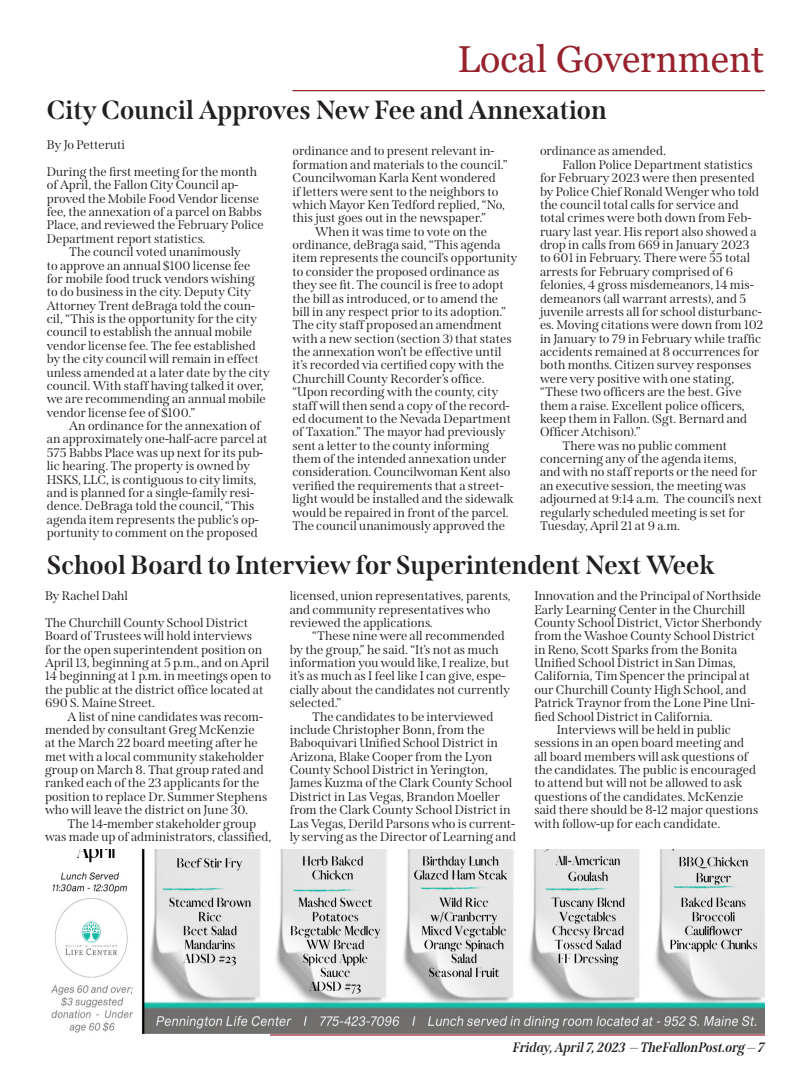
<style>
.page{position:relative;width:810px;height:1080px;background:#fff}
.page>*{position:absolute;margin:0;border:0;box-sizing:border-box;transform-origin:0 0}
.Heading{font:37.5px "Georgia";color:#98222d}
.Titles{font:700 26.25px "Span";color:#231f20}
.t1{font:italic 700 13.75px "Span";color:#231f20}
.Fallon_Post_Body{font:12.5px/13.4px "Span";color:#231f20}
</style>
<div class="page">
<hr style="left:292px;top:90px;width:473px;height:1px;background:#98222d">
<hr style="left:270px;top:1034px;width:495px;height:2px;background:#98222d">
<img style="left:51px;top:850px;width:713px;height:184px">
<p class="Heading" style="left:458px;top:36px;width:308px">Local Government</p>
<p class="Titles" style="left:47px;top:94px;width:561px">City Council Approves New Fee and Annexation</p>
<p class="Fallon_Post_Body" style="left:292px;top:145px;width:217px">ordinance and to present relevant in&shy;formation and materials to the council.” Councilwoman Karla Kent wondered<br>if letters were sent to the neighbors to which Mayor Ken Tedford replied, “No, this just goes out in the newspaper.”</p>
<p class="Fallon_Post_Body" style="left:292px;top:225px;width:226px;text-indent:22px">When it was time to vote on the ordinance, deBraga said, “This agenda item represents the council’s opportunity to consider the proposed ordinance as they see fit. The council is free to adopt the bill as introduced, or to amend the bill in any respect prior to its adoption.” The city staff proposed an amendment with a new section (section 3) that states the annexation won’t be effective until it’s recorded via certified copy with the Churchill County Recorder’s office. “Upon recording with the county, city staff will then send a copy of the record&shy;ed document to the Nevada Department of Taxation.” The mayor had previously sent a letter to the county informing them of the intended annexation under consideration. Councilwoman Kent also verified the requirements that a street&shy;light would be installed and the sidewalk would be repaired in front of the parcel.<br>The council unanimously approved the</p>
<p class="Fallon_Post_Body" style="left:47px;top:138px;width:80px">By Jo Petteruti</p>
<p class="Fallon_Post_Body" style="left:47px;top:165px;width:219px">During the first meeting for the month of April, the Fallon City Council ap&shy;proved the Mobile Food Vendor license fee, the annexation of a parcel on Babbs Place, and reviewed the February Police Department report statistics.</p>
<p class="Fallon_Post_Body" style="left:47px;top:245px;width:224px;text-indent:22px">The council voted unanimously<br>to approve an annual $100 license fee for mobile food truck vendors wishing<br>to do business in the city. Deputy City Attorney Trent deBraga told the coun&shy;cil, “This is the opportunity for the city council to establish the annual mobile vendor license fee. The fee established by the city council will remain in effect unless amended at a later date by the city council. With staff having talked it over, we are recommending an annual mobile vendor license fee of $100.”</p>
<p class="Fallon_Post_Body" style="left:47px;top:419px;width:222px;text-indent:22px">An ordinance for the annexation of an approximately one-half-acre parcel at 575 Babbs Place was up next for its pub&shy;lic hearing. The property is owned by HSKS, LLC, is contiguous to city limits, and is planned for a single-family resi&shy;dence. DeBraga told the council, “This agenda item represents the public’s op&shy;portunity to comment on the proposed</p>
<p class="Fallon_Post_Body" style="left:540px;top:145px;width:127px">ordinance as amended.</p>
<p class="Fallon_Post_Body" style="left:540px;top:158px;width:225px;text-indent:22px">Fallon Police Department statistics for February 2023 were then presented by Police Chief Ronald Wenger who told the council total calls for service and total crimes were both down from Feb&shy;ruary last year. His report also showed a drop in calls from 669 in January 2023<br>to 601 in February. There were 55 total arrests for February comprised of 6 felonies, 4 gross misdemeanors, 14 mis&shy;demeanors (all warrant arrests), and 5 juvenile arrests all for school disturbanc&shy;es. Moving citations were down from 102 in January to 79 in February while traffic accidents remained at 8 occurrences for both months. Citizen survey responses were very positive with one stating, “These two officers are the best. Give them a raise. Excellent police officers, keep them in Fallon. (Sgt. Bernard and Officer Atchison).”</p>
<p class="Fallon_Post_Body" style="left:540px;top:439px;width:224px;text-indent:22px">There was no public comment concerning any of the agenda items,<br>and with no staff reports or the need for an executive session, the meeting was adjourned at 9:14 a.m. The council’s next regularly scheduled meeting is set for Tuesday, April 21 at 9 a.m.</p>
<p class="Titles" style="left:47px;top:549px;width:670px">School Board to Interview for Superintendent Next Week</p>
<p class="Fallon_Post_Body" style="left:45px;top:589px;width:84px">By Rachel Dahl</p>
<p class="Fallon_Post_Body" style="left:45px;top:616px;width:228px">The Churchill County School District Board of Trustees will hold interviews for the open superintendent position on April 13, beginning at 5 p.m., and on April 14 beginning at 1 p.m. in meetings open to the public at the district office located at 690 S. Maine Street.</p>
<p class="Fallon_Post_Body" style="left:45px;top:710px;width:224px;text-indent:22px">A list of nine candidates was recom&shy;mended by consultant Greg McKenzie at the March 22 board meeting after he met with a local community stakeholder group on March 8. That group rated and ranked each of the 23 applicants for the position to replace Dr. Summer Stephens who will leave the district on June 30.</p>
<p class="Fallon_Post_Body" style="left:45px;top:817px;width:228px;text-align:center">The 14-member stakeholder group<br>was made up of administrators, classified,</p>
<p class="Fallon_Post_Body" style="left:290px;top:589px;width:222px">licensed, union representatives, parents, and community representatives who reviewed the applications.</p>
<p class="Fallon_Post_Body" style="left:290px;top:629px;width:222px;text-indent:22px">“These nine were all recommended by the group,” he said. “It’s not as much information you would like, I realize, but it’s as much as I feel like I can give, espe&shy;cially about the candidates not currently selected.”</p>
<p class="Fallon_Post_Body" style="left:290px;top:710px;width:228px;text-indent:22px">The candidates to be interviewed include Christopher Bonn, from the Baboquivari Unified School District in Arizona, Blake Cooper from the Lyon County School District in Yerington, James Kuzma of the Clark County School District in Las Vegas, Brandon Moeller from the Clark County School District in Las Vegas, Derild Parsons who is current&shy;ly serving as the Director of Learning and</p>
<p class="Fallon_Post_Body" style="left:534px;top:589px;width:229px">Innovation and the Principal of Northside Early Learning Center in the Churchill County School District, Victor Sherbondy from the Washoe County School District in Reno, Scott Sparks from the Bonita Unified School District in San Dimas, California, Tim Spencer the principal at our Churchill County High School, and Patrick Traynor from the Lone Pine Uni&shy;fied School District in California.</p>
<p class="Fallon_Post_Body" style="left:534px;top:723px;width:225px;text-indent:22px">Interviews will be held in public sessions in an open board meeting and all board members will ask questions of the candidates. The public is encouraged to attend but will not be allowed to ask questions of the candidates. McKenzie said there should be 8-12 major questions with follow-up for each candidate.</p>
<p class="t1" style="left:514px;top:1039px;width:253px">Friday, April 7, 2023 — TheFallonPost.org — 7</p>
</div>
